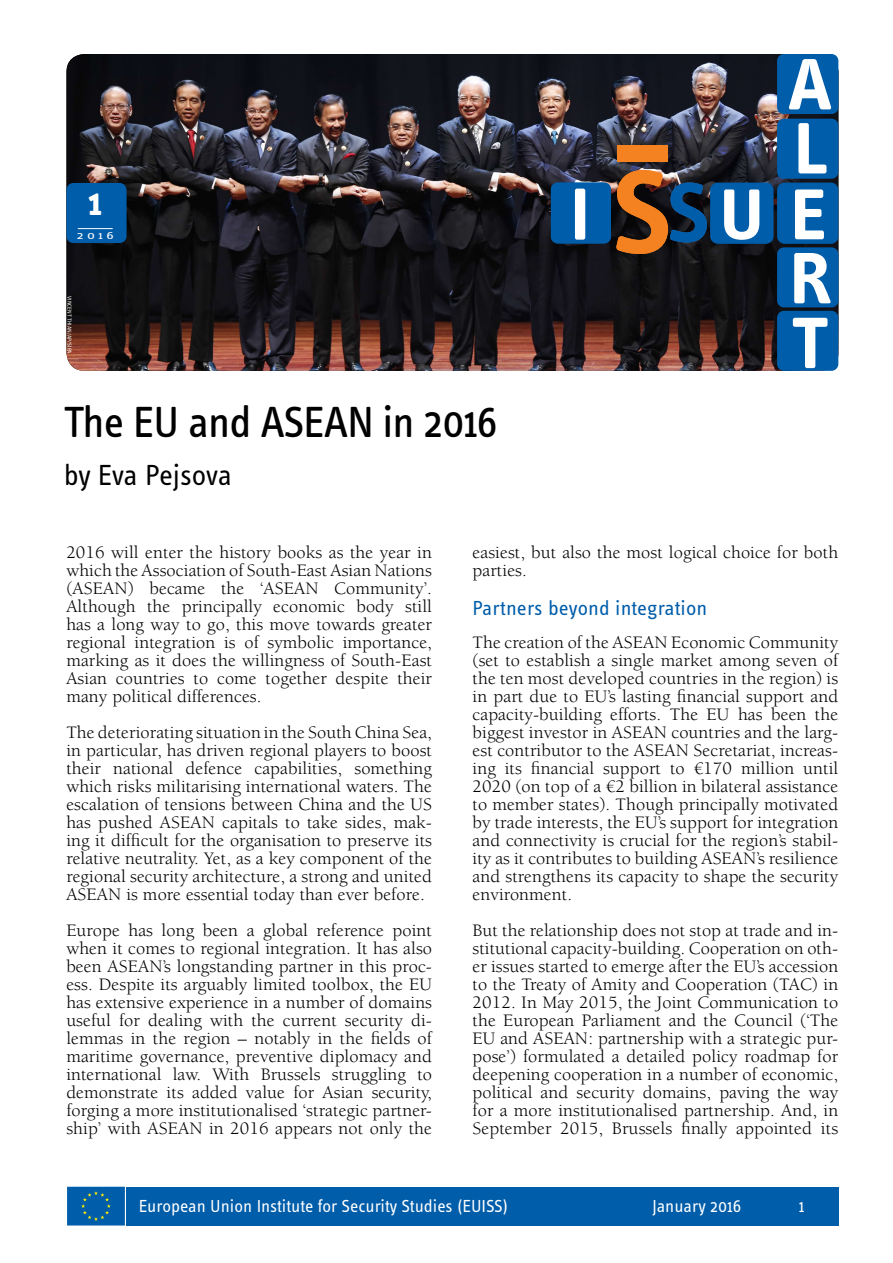
<style>
.page{position:relative;width:893px;height:1263px;background:#fff}
.page>*{position:absolute;margin:0;border:0;box-sizing:border-box;transform-origin:0 0}
.t1{font:45px "Info OT Text";letter-spacing:-.02em;color:#000}
.t2{font:700 39px "Info OT Text";color:#fff}
.t3{font:30px "Info OT Text";letter-spacing:-.01em;color:#000}
.t4{font:21px "Info OT Text";letter-spacing:.005em;color:#005daa}
.t5{font:18px/18px "Berkeley Std";letter-spacing:.005em;color:#000;text-align:justify}
.t6{font:18px "Info OT Text";color:#fff}
.t7{font:10.8px "Info OT Text";color:#fff;scale:1.44 1}
.t8{font:6px "Info OT Text";letter-spacing:.01em;color:#fefef9}
</style>
<div class="page">
<img style="left:66px;top:54px;width:772px;height:317px">
<div style="left:711px;top:183px;width:62px;height:60px;background:#005daa;border-radius:7px"></div>
<div style="left:710px;top:183px;width:63px;height:61px;border:1px solid #005daa;border-radius:7px"></div>
<div style="left:778px;top:183px;width:60px;height:60px;background:#005daa;border-radius:7px"></div>
<div style="left:777px;top:183px;width:61px;height:61px;border:1px solid #005daa;border-radius:7px"></div>
<svg style="left:724px;top:189px;width:35px;height:51px"></svg>
<svg style="left:795px;top:189px;width:29px;height:50px"></svg>
<div style="left:777px;top:311px;width:61px;height:60px;background:#005daa;border-radius:7px"></div>
<div style="left:777px;top:247px;width:61px;height:60px;background:#005daa;border-radius:7px"></div>
<div style="left:777px;top:119px;width:61px;height:60px;background:#005daa;border-radius:7px"></div>
<div style="left:777px;top:54px;width:61px;height:60px;background:#005daa;border-radius:7px"></div>
<svg style="left:616px;top:170px;width:91px;height:84px;background:#5c4535"></svg>
<svg style="left:789px;top:59px;width:42px;height:50px"></svg>
<svg style="left:798px;top:123px;width:28px;height:50px"></svg>
<svg style="left:794px;top:253px;width:37px;height:50px"></svg>
<svg style="left:793px;top:318px;width:34px;height:50px"></svg>
<div style="left:551px;top:183px;width:60px;height:60px;background:#005daa;border-radius:7px"></div>
<div style="left:575px;top:189px;width:10px;height:51px;background:#fff;border-radius:2px"></div>
<div style="left:617px;top:145px;width:50px;height:17px;background:#f58220"></div>
<div style="left:66px;top:183px;width:61px;height:60px;background:#005daa;border-radius:7px"></div>
<hr style="left:78px;top:228px;width:35px;height:1px;background:#fffffe">
<div style="left:127px;top:1187px;width:712px;height:38px;background:#005daa"></div>
<div style="left:67px;top:1187px;width:58px;height:38px;background:#005daa;border:2px solid #005daa"></div>
<svg style="left:81px;top:1191px;width:30px;height:30px"></svg>
<h2 class="t2" style="left:88px;top:178px;width:16px">1</h2>
<p class="t7" style="left:77px;top:229px;width:27px">2016</p>
<p class="t8" style="left:73px;top:296px;width:59px;rotate:90deg">VINCENT THIAN/AP/SIPA</p>
<h1 class="t1" style="left:64px;top:394px;width:435px">The EU and ASEAN in 2016</h1>
<h3 class="t3" style="left:64px;top:457px;width:170px">by Eva Pejsova</h3>
<p class="t5" style="left:66px;top:544px;width:367px">2016 will enter the history books as the year in which the Association of South-East Asian Nations (ASEAN) became the ‘ASEAN Community’.<br>Although the principally economic body still has a long way to go, this move towards greater regional integration is of symbolic importance, marking as it does the willingness of South-East Asian countries to come together despite their many political differences.</p>
<p class="t5" style="left:66px;top:724px;width:367px">The deteriorating situation in the South China Sea, in particular, has driven regional players to boost their national defence capabilities, something which risks militarising international waters. The escalation of tensions between China and the US has pushed ASEAN capitals to take sides, mak&shy;ing it difficult for the organisation to preserve its relative neutrality. Yet, as a key component of the regional security architecture, a strong and united ASEAN is more essential today than ever before.</p>
<p class="t5" style="left:66px;top:922px;width:367px">Europe has long been a global reference point when it comes to regional integration. It has also been ASEAN’s longstanding partner in this proc&shy;ess. Despite its arguably limited toolbox, the EU has extensive experience in a number of domains useful for dealing with the current security di&shy;lemmas in the region – notably in the fields of maritime governance, preventive diplomacy and international law. With Brussels struggling to demonstrate its added value for Asian security, forging a more institutionalised ‘strategic partner&shy;ship’ with ASEAN in 2016 appears not only the</p>
<p class="t5" style="left:473px;top:544px;width:367px">easiest, but also the most logical choice for both parties.</p>
<p class="t4" style="left:472px;top:595px;width:236px">Partners beyond integration</p>
<p class="t5" style="left:472px;top:634px;width:367px">The creation of the ASEAN Economic Community (set to establish a single market among seven of the ten most developed countries in the region) is in part due to EU’s lasting financial support and capacity-building efforts. The EU has been the biggest investor in ASEAN countries and the larg&shy;est contributor to the ASEAN Secretariat, increas&shy;ing its financial support to €170 million until 2020 (on top of a €2 billion in bilateral assistance to member states). Though principally motivated by trade interests, the EU’s support for integration and connectivity is crucial for the region’s stabil&shy;ity as it contributes to building ASEAN’s resilience and strengthens its capacity to shape the security environment.</p>
<p class="t5" style="left:472px;top:922px;width:367px">But the relationship does not stop at trade and in&shy;stitutional capacity-building. Cooperation on oth&shy;er issues started to emerge after the EU’s accession to the Treaty of Amity and Cooperation (TAC) in 2012. In May 2015, the Joint Communication to the European Parliament and the Council (‘The EU and ASEAN: partnership with a strategic pur&shy;pose’) formulated a detailed policy roadmap for deepening cooperation in a number of economic, political and security domains, paving the way for a more institutionalised partnership. And, in September 2015, Brussels finally appointed its</p>
<p class="t6" style="left:139px;top:1194px;width:371px">European Union Institute for Security Studies (EUISS)</p>
<p class="t6" style="left:652px;top:1194px;width:91px">January 2016</p>
<p class="t6" style="left:799px;top:1194px;width:7px">1</p>
</div>
